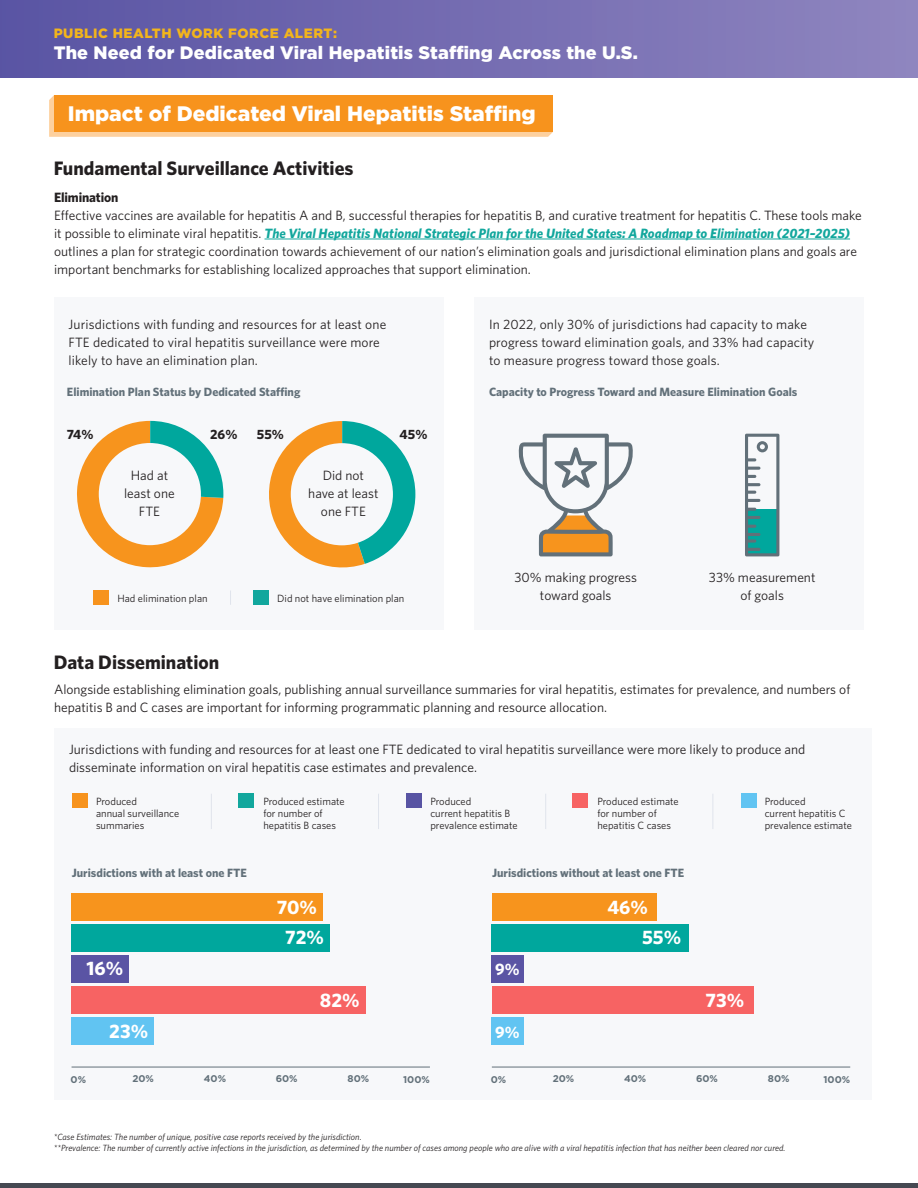
<style>
.page{position:relative;width:918px;height:1188px;background:#fff}
.page>*{position:absolute;margin:0;border:0;box-sizing:border-box;transform-origin:0 0}
.t1{font:900 21px "Gotham";color:#fff}
.Chart_Title{font:700 19.5px "Whitney";color:#231f20}
.t2{font:700 19.5px/29.8px "Whitney";color:#fff;text-align:center}
.t3{font:900 18px "Gotham";letter-spacing:.01em;color:#fff}
.t4{font:700 16.65px "Whitney";color:#fff}
.Body{font:13.5px/18px "Whitney";color:#231f20}
.t5{font:900 13.5px "Gotham";letter-spacing:.04em;color:#f3b51b}
.Body-2{font:700 13.5px "Whitney";letter-spacing:-.01em;color:#231f20}
.Chart_Title-2{font:700 12px "Whitney";color:#627079}
.NEW_CHART_TITLE{font:700 12px "Whitney";color:#627079}
.Body-3{font:10.5px/12px "Whitney";color:#231f20}
.t6{font:700 9.75px "Gotham";color:#627079}
.Footnote{font:italic 9px "Whitney";color:#231f20}
.s1{font-weight:700;font-style:italic;color:#12a79d}
</style>
<div class="page">
<div style="left:54px;top:728px;width:817px;height:372px;background:#f7f8fa"></div>
<hr style="left:265px;top:239px;width:585px;height:1px;background:#12a79d">
<svg style="left:49px;top:95px;width:504px;height:42px;background:#fdd2a2"></svg>
<div style="left:54px;top:95px;width:499px;height:37px;background:#f7931d"></div>
<div style="left:54px;top:297px;width:390px;height:332px;background:#f7f8fa"></div>
<div style="left:474px;top:297px;width:390px;height:332px;background:#f7f8fa"></div>
<svg style="left:77px;top:421px;width:146px;height:147px"></svg>
<div style="left:99px;top:443px;width:102px;height:102px;background:#f7f8fa;border-radius:50%"></div>
<svg style="left:269px;top:421px;width:146px;height:147px"></svg>
<div style="left:291px;top:443px;width:102px;height:102px;background:#f7f8fa;border-radius:50%"></div>
<div style="left:94px;top:590px;width:15px;height:15px;background:#f7931d"></div>
<div style="left:253px;top:590px;width:16px;height:15px;background:#12a79d"></div>
<svg style="left:230px;top:591px;width:1px;height:14px"></svg>
<div style="left:72px;top:794px;width:15px;height:14px;background:#f7931d"></div>
<div style="left:407px;top:794px;width:15px;height:14px;background:#5854a3"></div>
<div style="left:741px;top:794px;width:15px;height:14px;background:#61c4f2"></div>
<div style="left:238px;top:794px;width:15px;height:14px;background:#12a79d"></div>
<div style="left:573px;top:794px;width:15px;height:14px;background:#f76363"></div>
<hr style="left:211px;top:794px;width:1px;height:35px;background:#e0e4ec">
<hr style="left:545px;top:794px;width:1px;height:35px;background:#e0e4ec">
<hr style="left:378px;top:794px;width:1px;height:35px;background:#e0e4ec">
<hr style="left:713px;top:794px;width:1px;height:35px;background:#e0e4ec">
<div style="left:71px;top:955px;width:58px;height:28px;background:#5a54a4"></div>
<div style="left:71px;top:1017px;width:83px;height:28px;background:#61c4f2"></div>
<div style="left:71px;top:986px;width:295px;height:28px;background:#f76363"></div>
<div style="left:71px;top:924px;width:259px;height:28px;background:#00a79d"></div>
<div style="left:71px;top:893px;width:252px;height:28px;background:#f7941d"></div>
<hr style="left:72px;top:1067px;width:358px;height:1px;background:#627079">
<div style="left:492px;top:955px;width:32px;height:28px;background:#5a54a4"></div>
<div style="left:492px;top:1017px;width:32px;height:28px;background:#61c4f2"></div>
<div style="left:492px;top:986px;width:262px;height:28px;background:#f76363"></div>
<div style="left:492px;top:924px;width:197px;height:28px;background:#00a79d"></div>
<div style="left:492px;top:893px;width:165px;height:28px;background:#f7941d"></div>
<hr style="left:492px;top:1067px;width:358px;height:1px;background:#627079">
<svg style="left:519px;top:434px;width:114px;height:122px"></svg>
<svg style="left:745px;top:434px;width:34px;height:122px"></svg>
<div style="left:0;top:0;width:918px;height:77px;background:linear-gradient(to right,#5954a3,#8f85bf)"></div>
<hr style="left:0;top:1184px;width:918px;height:4px;background:#454851">
<p class="t5" style="left:54px;top:24px;width:285px">PUBLIC HEALTH WORK FORCE ALERT:</p>
<h3 class="t3" style="left:54px;top:40px;width:586px">The Need for Dedicated Viral Hepatitis Staffing Across the U.S.</h3>
<p class="t1" style="left:68px;top:100px;width:469px">Impact of Dedicated Viral Hepatitis Staffing</p>
<p class="Chart_Title" style="left:54px;top:155px;width:301px">Fundamental Surveillance Activities</p>
<p class="Body-2" style="left:54px;top:188px;width:66px">Elimination</p>
<p class="Body" style="left:54px;top:206px;width:809px">Effective vaccines are available for hepatitis A and B, successful therapies for hepatitis B, and curative treatment for hepatitis C. These tools make it possible to eliminate viral hepatitis. <span class="s1">The Viral Hepatitis National Strategic Plan for the United States: A Roadmap to Elimination (2021–2025) </span>outlines a plan for strategic coordination towards achievement of our nation’s elimination goals and jurisdictional elimination plans and goals are important benchmarks for establishing localized approaches that support elimination.</p>
<p class="Body" style="left:68px;top:315px;width:319px">Jurisdictions with funding and resources for at least one<br>FTE dedicated to viral hepatitis surveillance were more likely to have an elimination plan.</p>
<p class="Body" style="left:489px;top:315px;width:327px">In 2022, only 30% of jurisdictions had capacity to make progress toward elimination goals, and 33% had capacity to measure progress toward those goals.</p>
<p class="Chart_Title-2" style="left:67px;top:383px;width:235px">Elimination Plan Status by Dedicated Staffing</p>
<p class="Chart_Title-2" style="left:489px;top:383px;width:310px">Capacity to Progress Toward and Measure Elimination Goals</p>
<p class="Body-2" style="left:67px;top:425px;width:28px">74%</p>
<p class="Body-2" style="left:210px;top:425px;width:29px">26%</p>
<p class="Body-2" style="left:257px;top:425px;width:29px">55%</p>
<p class="Body-2" style="left:400px;top:425px;width:29px">45%</p>
<p class="Body" style="left:124px;top:466px;width:52px;text-align:center">Had at least one<br>FTE</p>
<p class="Body" style="left:308px;top:466px;width:72px;text-align:center">Did not have at least one FTE</p>
<p class="Body-3" style="left:117px;top:592px;width:92px">Had elimination plan</p>
<p class="Body-3" style="left:277px;top:592px;width:129px">Did not have elimination plan</p>
<p class="Chart_Title" style="left:54px;top:649px;width:167px">Data Dissemination</p>
<p class="Body" style="left:515px;top:568px;width:124px;text-align:center">30% making progress toward goals</p>
<p class="Body" style="left:709px;top:568px;width:108px;text-align:center">33% measurement of goals</p>
<p class="Body" style="left:54px;top:680px;width:798px">Alongside establishing elimination goals, publishing annual surveillance summaries for viral hepatitis, estimates for prevalence, and numbers of hepatitis B and C cases are important for informing programmatic planning and resource allocation.</p>
<p class="Body" style="left:69px;top:740px;width:738px">Jurisdictions with funding and resources for at least one FTE dedicated to viral hepatitis surveillance were more likely to produce and disseminate information on viral hepatitis case estimates and prevalence.</p>
<p class="Body-3" style="left:96px;top:795px;width:85px">Produced<br>annual surveillance summaries</p>
<p class="Body-3" style="left:430px;top:795px;width:89px">Produced<br>current hepatitis B prevalence estimate</p>
<p class="Body-3" style="left:765px;top:795px;width:89px">Produced<br>current hepatitis C prevalence estimate</p>
<p class="Body-3" style="left:263px;top:795px;width:83px">Produced estimate for number of hepatitis B cases</p>
<p class="Body-3" style="left:597px;top:795px;width:83px">Produced estimate for number of hepatitis C cases</p>
<p class="NEW_CHART_TITLE" style="left:72px;top:865px;width:177px">Jurisdictions with at least one FTE</p>
<p class="NEW_CHART_TITLE" style="left:492px;top:865px;width:194px">Jurisdictions without at least one FTE</p>
<p class="t2" style="left:87px;top:953px;width:38px">16%</p>
<p class="t2" style="left:109px;top:1016px;width:40px">23%</p>
<p class="t2" style="left:277px;top:892px;width:49px">70%<br>72%</p>
<p class="t2" style="left:320px;top:985px;width:41px">82%</p>
<p class="t4" style="left:495px;top:958px;width:26px">9%</p>
<p class="t4" style="left:495px;top:1021px;width:26px">9%</p>
<p class="t2" style="left:642px;top:892px;width:41px;text-align:left;text-indent:-35px">46%<br>55%</p>
<p class="t2" style="left:706px;top:985px;width:40px">73%</p>
<p class="t6" style="left:68px;top:1072px;width:9px">0</p>
<p class="t6" style="left:137px;top:1072px;width:15px">20</p>
<p class="t6" style="left:208px;top:1072px;width:15px">40</p>
<p class="t6" style="left:280px;top:1072px;width:15px">60</p>
<p class="t6" style="left:352px;top:1072px;width:15px">80</p>
<p class="t6" style="left:421px;top:1072px;width:20px">100</p>
<p class="t6" style="left:71px;top:1073px;width:17px">0%</p>
<p class="t6" style="left:132px;top:1072px;width:23px">20%</p>
<p class="t6" style="left:204px;top:1072px;width:24px">40%</p>
<p class="t6" style="left:276px;top:1072px;width:23px">60%</p>
<p class="t6" style="left:348px;top:1072px;width:23px">80%</p>
<p class="t6" style="left:403px;top:1073px;width:28px">100%</p>
<p class="t6" style="left:557px;top:1072px;width:15px">20</p>
<p class="t6" style="left:628px;top:1072px;width:15px">40</p>
<p class="t6" style="left:700px;top:1072px;width:15px">60</p>
<p class="t6" style="left:772px;top:1072px;width:15px">80</p>
<p class="t6" style="left:841px;top:1072px;width:20px">100</p>
<p class="t6" style="left:491px;top:1073px;width:17px">0%</p>
<p class="t6" style="left:553px;top:1072px;width:23px">20%</p>
<p class="t6" style="left:624px;top:1072px;width:24px">40%</p>
<p class="t6" style="left:696px;top:1072px;width:23px">60%</p>
<p class="t6" style="left:768px;top:1072px;width:23px">80%</p>
<p class="t6" style="left:823px;top:1073px;width:28px">100%</p>
<p class="Footnote" style="left:54px;top:1131px;width:309px">*Case Estimates: The number of unique, positive case reports received by the jurisdiction.</p>
<p class="Footnote" style="left:54px;top:1142px;width:733px">**Prevalence: The number of currently active infections in the jurisdiction, as determined by the number of cases among people who are alive with a viral hepatitis infection that has neither been cleared nor cured.</p>
</div>
